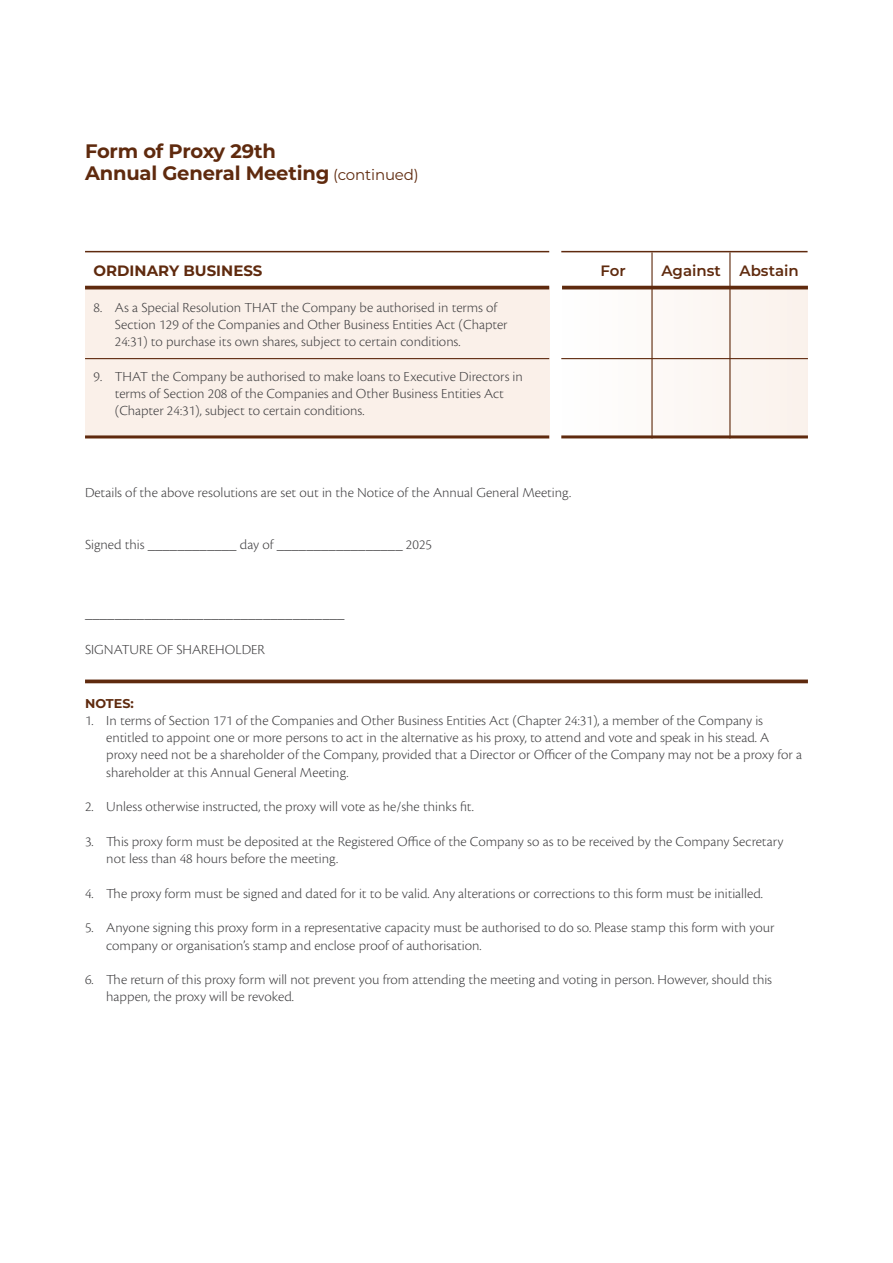
<style>
.page{position:relative;width:893px;height:1263px;background:#fff}
.page>*{position:absolute;margin:0;border:0;box-sizing:border-box;transform-origin:0 0}
.t1{font:700 19.5px/22.5px "Montserrat";letter-spacing:-.01em;color:#5f2a0e}
.t2{font:600 15px "Montserrat";color:#5f2a0e}
.t3{font:700 15px "Montserrat";color:#5f2a0e}
.t4{font:300 14.4px/17.2px "Cronos Pro";color:#414042}
.t5{font:700 12.75px "Montserrat";color:#5f2a0e}
.s1{font-weight:400;font-size:15px}
</style>
<div class="page">
<div style="left:85px;top:287px;width:464px;height:151px;background:#faf0e9"></div>
<div style="left:562px;top:287px;width:246px;height:151px;background:#fcf8f5"></div>
<hr style="left:561px;top:358px;width:247px;height:1px;background:#5f2a0e">
<hr style="left:561px;top:435px;width:247px;height:3px;background:#5f2a0e">
<hr style="left:85px;top:358px;width:464px;height:1px;background:#5f2a0e">
<hr style="left:85px;top:435px;width:464px;height:3px;background:#5f2a0e">
<hr style="left:651px;top:252px;width:2px;height:186px;background:#5f2a0e">
<hr style="left:729px;top:252px;width:1px;height:186px;background:#5f2a0e">
<hr style="left:562px;top:286px;width:246px;height:3px;background:#5f2a0e">
<hr style="left:85px;top:286px;width:464px;height:3px;background:#5f2a0e">
<hr style="left:85px;top:251px;width:464px;height:1px;background:#5f2a0e">
<hr style="left:561px;top:251px;width:247px;height:1px;background:#5f2a0e">
<svg style="left:85px;top:679px;width:723px;height:4px;background:#74472f"></svg>
<h1 class="t1" style="left:85px;top:139px;width:335px">Form of Proxy 29th<br>Annual General Meeting <span class="s1">(continued)</span></h1>
<p class="t3" style="left:94px;top:260px;width:170px">ORDINARY BUSINESS</p>
<p class="t2" style="left:600px;top:260px;width:27px">For</p>
<p class="t2" style="left:661px;top:260px;width:139px">Against Abstain</p>
<p class="t4" style="left:115px;top:299px;width:394px;text-indent:-21px">8. As a Special Resolution THAT the Company be authorised in terms of<br>Section 129 of the Companies and Other Business Entities Act (Chapter<br>24:31) to purchase its own shares, subject to certain conditions.</p>
<p class="t4" style="left:115px;top:368px;width:410px;text-indent:-21px">9. THAT the Company be authorised to make loans to Executive Directors in terms of Section 208 of the Companies and Other Business Entities Act (Chapter 24:31), subject to certain conditions.</p>
<p class="t4" style="left:85px;top:484px;width:488px">Details of the above resolutions are set out in the Notice of the Annual General Meeting.</p>
<p class="t4" style="left:85px;top:536px;width:349px">Signed this ____________ day of _________________ 2025</p>
<p class="t4" style="left:85px;top:605px;width:261px">___________________________________</p>
<p class="t4" style="left:85px;top:640px;width:182px">SIGNATURE OF SHAREHOLDER</p>
<p class="t5" style="left:85px;top:694px;width:50px">NOTES:</p>
<p class="t4" style="left:106px;top:712px;width:697px;text-indent:-21px">1. In terms of Section 171 of the Companies and Other Business Entities Act (Chapter 24:31), a member of the Company is entitled to appoint one or more persons to act in the alternative as his proxy, to attend and vote and speak in his stead. A proxy need not be a shareholder of the Company, provided that a Director or Officer of the Company may not be a proxy for a shareholder at this Annual General Meeting.</p>
<p class="t4" style="left:85px;top:798px;width:390px">2. Unless otherwise instructed, the proxy will vote as he/she thinks fit.</p>
<p class="t4" style="left:106px;top:833px;width:679px;text-indent:-21px">3. This proxy form must be deposited at the Registered Office of the Company so as to be received by the Company Secretary not less than 48 hours before the meeting.</p>
<p class="t4" style="left:85px;top:884px;width:680px">4. The proxy form must be signed and dated for it to be valid. Any alterations or corrections to this form must be initialled.</p>
<p class="t4" style="left:106px;top:919px;width:670px;text-indent:-21px">5. Anyone signing this proxy form in a representative capacity must be authorised to do so. Please stamp this form with your company or organisation’s stamp and enclose proof of authorisation.</p>
<p class="t4" style="left:106px;top:971px;width:667px;text-indent:-21px">6. The return of this proxy form will not prevent you from attending the meeting and voting in person. However, should this happen, the proxy will be revoked.</p>
</div>
